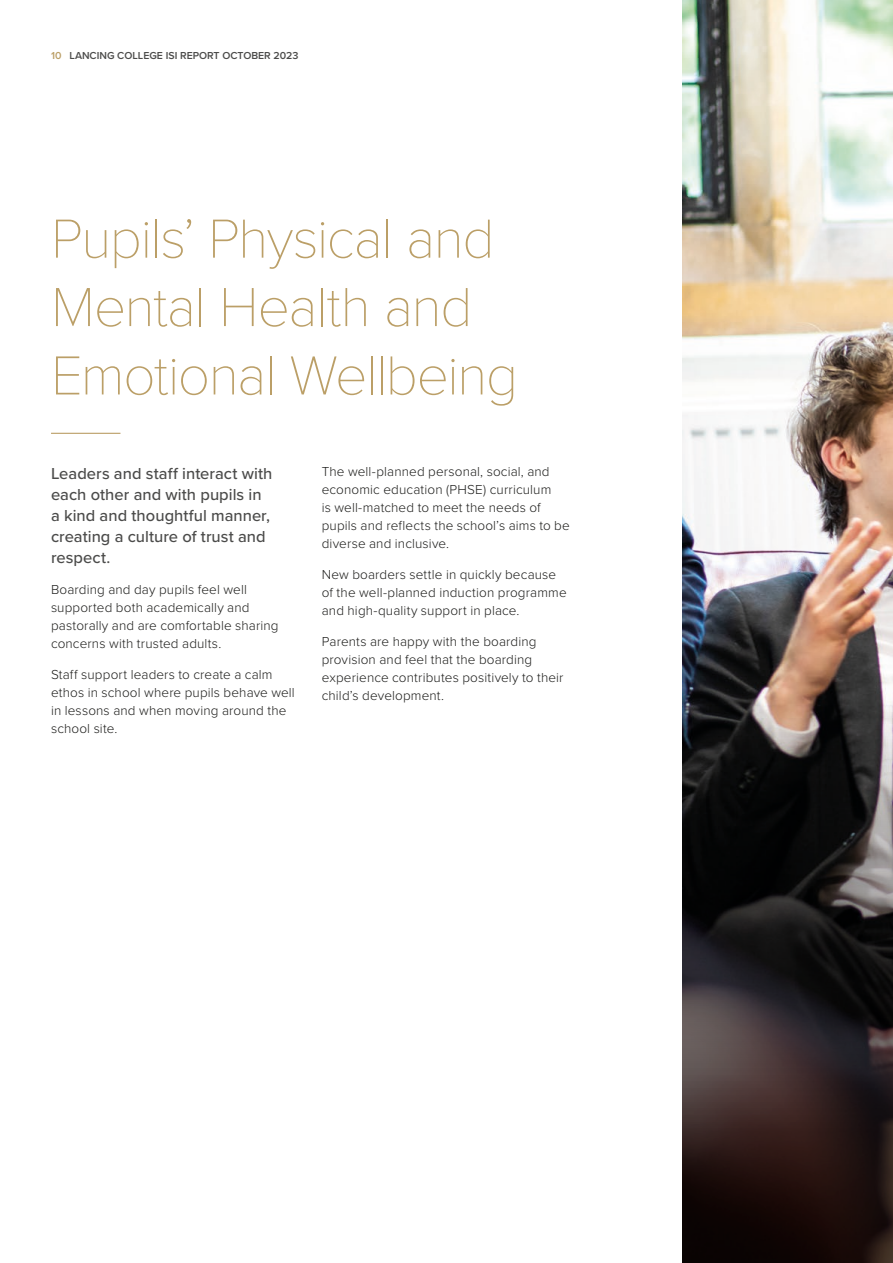
<style>
.page{position:relative;width:893px;height:1263px;background:#fff}
.page>*{position:absolute;margin:0;border:0;box-sizing:border-box;transform-origin:0 0}
.Block_Heading_Gold{font:100 57px/68.4px "Proxima Nova T";letter-spacing:-.025em;color:#bb9f67}
.Copy_Paragraph_Regular{font:500 16.5px/21px "Proxima Nova";color:#4b4b4a}
.Copy_Paragraph_Regular-2{font:300 13.5px/18px "Proxima Nova";letter-spacing:.01em;color:#1d1d1b}
.t1{font:600 10.5px "Proxima Nova";color:#4b4b4a}
.s1{color:#bb9f67}
</style>
<div class="page">
<img style="left:683px;top:0;width:210px;height:704px">
<svg style="left:683px;top:704px;width:210px;height:559px;background:#272020"></svg>
<hr style="left:51px;top:433px;width:69px;height:1px;background:#bb9f67">
<p class="t1" style="left:51px;top:48px;width:249px"><span class="s1">10</span> LANCING COLLEGE ISI REPORT OCTOBER 2023</p>
<p class="Block_Heading_Gold" style="left:51px;top:201px;width:469px">Pupils’ Physical and<br>Mental Health and<br>Emotional Wellbeing</p>
<p class="Copy_Paragraph_Regular" style="left:51px;top:463px;width:223px">Leaders and staff interact with each other and with pupils in a kind and thoughtful manner, creating a culture of trust and respect.</p>
<p class="Copy_Paragraph_Regular-2" style="left:51px;top:580px;width:229px">Boarding and day pupils feel well supported both academically and pastorally and are comfortable sharing concerns with trusted adults.</p>
<p class="Copy_Paragraph_Regular-2" style="left:51px;top:664px;width:245px">Staff support leaders to create a calm ethos in school where pupils behave well in lessons and when moving around the school site.</p>
<p class="Copy_Paragraph_Regular-2" style="left:322px;top:462px;width:250px">The well-planned personal, social, and economic education (PHSE) curriculum<br>is well-matched to meet the needs of pupils and reflects the school’s aims to be diverse and inclusive.</p>
<p class="Copy_Paragraph_Regular-2" style="left:322px;top:565px;width:246px">New boarders settle in quickly because of the well-planned induction programme and high-quality support in place.</p>
<p class="Copy_Paragraph_Regular-2" style="left:322px;top:631px;width:243px">Parents are happy with the boarding provision and feel that the boarding experience contributes positively to their child’s development.</p>
</div>
